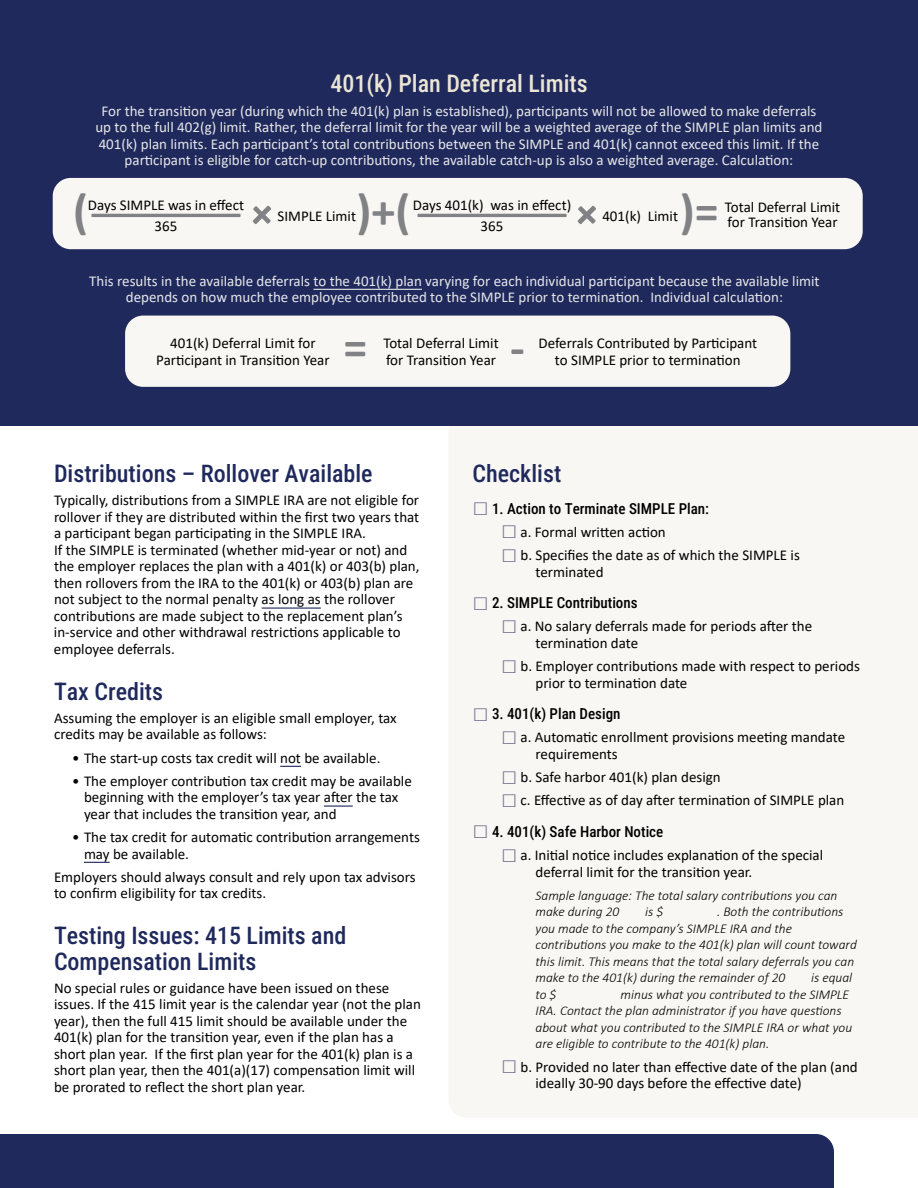
<style>
.page{position:relative;width:918px;height:1188px;background:#fff}
.page>*{position:absolute;margin:0;border:0;box-sizing:border-box;transform-origin:0 0}
.P_-_formula_signs{font:700 48px "Calibri";color:#808285}
.H_-_H2{font:24px/25.5px "Roboto Condensed";color:#1f295c}
.H_-_H2-2{font:24px "Roboto Condensed";color:#ebe5d6}
.P_-_Copy__change_this{font:15px/16.5px "Calibri";color:#000}
.P_-_Copy__change_this-2{font:15px/16.5px "Calibri";color:#e6e7e8;text-align:center}
.P_-_formula{font:15px/16.5px "Calibri";color:#000}
.t1{font:15px "Roboto Condensed";color:#000}
.P_-_Copy__change_this-3{font:italic 300 13.5px/16.5px "Calibri";color:#000}
.s1{font-family:"Calibri";font-size:27px;color:#7a7697}
.s2{font-size:27px;color:#7a7697}
</style>
<div class="page">
<div style="left:449px;top:426px;width:469px;height:691px;background:#f9f7f3"></div>
<div style="left:0;top:0;width:918px;height:426px;background:#1f295c"></div>
<div style="left:53px;top:178px;width:810px;height:71px;background:#f9f7f3;border-radius:18px"></div>
<div style="left:125px;top:316px;width:665px;height:71px;background:#f9f7f3;border-radius:18px"></div>
<hr style="left:262px;top:608px;width:59px;height:1px;background:#1f295c">
<svg style="left:280px;top:766px;width:21px;height:1px"></svg>
<svg style="left:324px;top:806px;width:29px;height:1px"></svg>
<svg style="left:84px;top:862px;width:26px;height:1px"></svg>
<div style="left:0;top:1134px;width:834px;height:54px;background:#1f295c"></div>
<hr style="left:314px;top:289px;width:108px;height:1px;background:#e6e7e8">
<svg style="left:253px;top:206px;width:18px;height:18px"></svg>
<svg style="left:578px;top:206px;width:18px;height:18px"></svg>
<svg style="left:91px;top:214px;width:150px;height:3px"></svg>
<svg style="left:417px;top:214px;width:150px;height:3px"></svg>
<p class="H_-_H2-2" style="left:330px;top:67px;width:259px">401(k) Plan Deferral Limits</p>
<p class="P_-_Copy__change_this-2" style="left:95px;top:102px;width:729px">For the transition year (during which the 401(k) plan is established), participants will not be allowed to make deferrals up to the full 402(g) limit. Rather, the deferral limit for the year will be a weighted average of the SIMPLE plan limits and 401(k) plan limits. Each participant’s total contributions between the SIMPLE and 401(k) cannot exceed this limit. If the participant is eligible for catch-up contributions, the available catch-up is also a weighted average. Calculation:</p>
<h1 class="P_-_formula_signs" style="left:73px;top:177px;width:16px">(</h1>
<p class="P_-_formula" style="left:88px;top:196px;width:158px">Days SIMPLE was in effect</p>
<p class="P_-_formula" style="left:155px;top:217px;width:24px">365</p>
<p class="P_-_formula_signs" style="left:357px;top:177px;width:55px">)+(</p>
<p class="P_-_formula" style="left:413px;top:196px;width:160px">Days 401(k) was in effect)</p>
<p class="P_-_formula" style="left:481px;top:217px;width:24px">365</p>
<p class="P_-_formula" style="left:278px;top:207px;width:80px">SIMPLE Limit</p>
<h1 class="P_-_formula_signs" style="left:680px;top:177px;width:40px">)=</h1>
<p class="P_-_formula" style="left:725px;top:199px;width:117px;line-height:15px">Total Deferral Limit for Transition Year</p>
<p class="P_-_formula" style="left:602px;top:207px;width:77px">401(k) Limit</p>
<p class="P_-_Copy__change_this-2" style="left:89px;top:272px;width:732px">This results in the available deferrals to the 401(k) plan varying for each individual participant because the available limit depends on how much the employee contributed to the SIMPLE prior to termination. Individual calculation:</p>
<p class="P_-_formula" style="left:156px;top:335px;width:175px;text-align:center">401(k) Deferral Limit for<br>Participant in Transition Year</p>
<p class="P_-_formula" style="left:383px;top:335px;width:117px">Total Deferral Limit for Transition Year</p>
<p class="P_-_formula" style="left:538px;top:335px;width:220px;text-align:center">Deferrals Contributed by Participant to SIMPLE prior to termination</p>
<p class="P_-_formula_signs" style="left:343px;top:313px;width:25px">=</p>
<p class="P_-_formula_signs" style="left:510px;top:313px;width:16px">-</p>
<p class="H_-_H2" style="left:54px;top:460px;width:320px">Distributions – Rollover Available</p>
<p class="P_-_Copy__change_this" style="left:54px;top:492px;width:367px;text-align:justify">Typically, distributions from a SIMPLE IRA are not eligible for rollover if they are distributed within the first two years that a participant began participating in the SIMPLE IRA.</p>
<p class="P_-_Copy__change_this" style="left:54px;top:541px;width:367px">If the SIMPLE is terminated (whether mid-year or not) and the employer replaces the plan with a 401(k) or 403(b) plan, then rollovers from the IRA to the 401(k) or 403(b) plan are not subject to the normal penalty as long as the rollover contributions are made subject to the replacement plan’s in-service and other withdrawal restrictions applicable to employee deferrals.</p>
<p class="H_-_H2" style="left:54px;top:677px;width:110px">Tax Credits</p>
<p class="P_-_Copy__change_this" style="left:54px;top:709px;width:344px">Assuming the employer is an eligible small employer, tax credits may be available as follows:</p>
<p class="P_-_Copy__change_this" style="left:72px;top:749px;width:310px">• The start-up costs tax credit will not be available.</p>
<p class="P_-_Copy__change_this" style="left:84px;top:772px;width:329px;text-indent:-12px">• The employer contribution tax credit may be available beginning with the employer’s tax year after the tax year that includes the transition year, and</p>
<p class="P_-_Copy__change_this" style="left:84px;top:828px;width:337px;text-indent:-12px">• The tax credit for automatic contribution arrangements may be available.</p>
<p class="P_-_Copy__change_this" style="left:54px;top:868px;width:363px">Employers should always consult and rely upon tax advisors to confirm eligibility for tax credits.</p>
<p class="H_-_H2" style="left:54px;top:922px;width:294px">Testing Issues: 415 Limits and<br>Compensation Limits</p>
<p class="P_-_Copy__change_this" style="left:54px;top:979px;width:368px">No special rules or guidance have been issued on these issues. If the 415 limit year is the calendar year (not the plan year), then the full 415 limit should be available under the 401(k) plan for the transition year, even if the plan has a short plan year. If the first plan year for the 401(k) plan is a short plan year, then the 401(a)(17) compensation limit will be prorated to reflect the short plan year.</p>
<p class="H_-_H2" style="left:472px;top:460px;width:90px">Checklist</p>
<p class="t1" style="left:472px;top:498px;width:238px"><span class="s1">□</span> 1. Action to Terminate SIMPLE Plan:</p>
<p class="P_-_Copy__change_this" style="left:501px;top:523px;width:166px"><span class="s2">□</span> a. Formal written action</p>
<p class="P_-_Copy__change_this" style="left:536px;top:546px;width:266px;text-indent:-34px"><span class="s2">□</span> b. Specifies the date as of which the SIMPLE is terminated</p>
<p class="t1" style="left:472px;top:592px;width:167px"><span class="s1">□</span> 2. SIMPLE Contributions</p>
<p class="P_-_Copy__change_this" style="left:536px;top:618px;width:278px;text-indent:-34px"><span class="s2">□</span> a. No salary deferrals made for periods after the termination date</p>
<p class="P_-_Copy__change_this" style="left:536px;top:657px;width:326px;text-indent:-34px"><span class="s2">□</span> b. Employer contributions made with respect to periods prior to termination date</p>
<p class="t1" style="left:472px;top:703px;width:150px"><span class="s1">□</span> 3. 401(k) Plan Design</p>
<p class="P_-_Copy__change_this" style="left:536px;top:729px;width:311px;text-indent:-34px"><span class="s2">□</span> a. Automatic enrollment provisions meeting mandate requirements</p>
<p class="P_-_Copy__change_this" style="left:501px;top:768px;width:221px"><span class="s2">□</span> b. Safe harbor 401(k) plan design</p>
<p class="P_-_Copy__change_this" style="left:501px;top:792px;width:345px"><span class="s2">□</span> c. Effective as of day after termination of SIMPLE plan</p>
<p class="t1" style="left:472px;top:821px;width:192px"><span class="s1">□</span> 4. 401(k) Safe Harbor Notice</p>
<p class="P_-_Copy__change_this" style="left:536px;top:846px;width:289px;text-indent:-34px"><span class="s2">□</span> a. Initial notice includes explanation of the special deferral limit for the transition year.</p>
<p class="P_-_Copy__change_this-3" style="left:535px;top:887px;width:303px">Sample language: The total salary contributions you can make during 20</p>
<p class="P_-_Copy__change_this-3" style="left:645px;top:903px;width:20px">is $</p>
<p class="P_-_Copy__change_this-3" style="left:536px;top:903px;width:323px;text-indent:182px">. Both the contributions you made to the company’s SIMPLE IRA and the contributions you make to the 401(k) plan will count toward this limit. This means that the total salary deferrals you can make to the 401(k) during the remainder of 20</p>
<p class="P_-_Copy__change_this-3" style="left:811px;top:969px;width:43px">is equal</p>
<p class="P_-_Copy__change_this-3" style="left:536px;top:986px;width:22px">to $</p>
<p class="P_-_Copy__change_this-3" style="left:536px;top:986px;width:318px;text-indent:85px">minus what you contributed to the SIMPLE IRA. Contact the plan administrator if you have questions about what you contributed to the SIMPLE IRA or what you are eligible to contribute to the 401(k) plan.</p>
<p class="P_-_Copy__change_this" style="left:536px;top:1058px;width:324px;text-indent:-34px"><span class="s2">□</span> b. Provided no later than effective date of the plan (and ideally 30-90 days before the effective date)</p>
</div>
